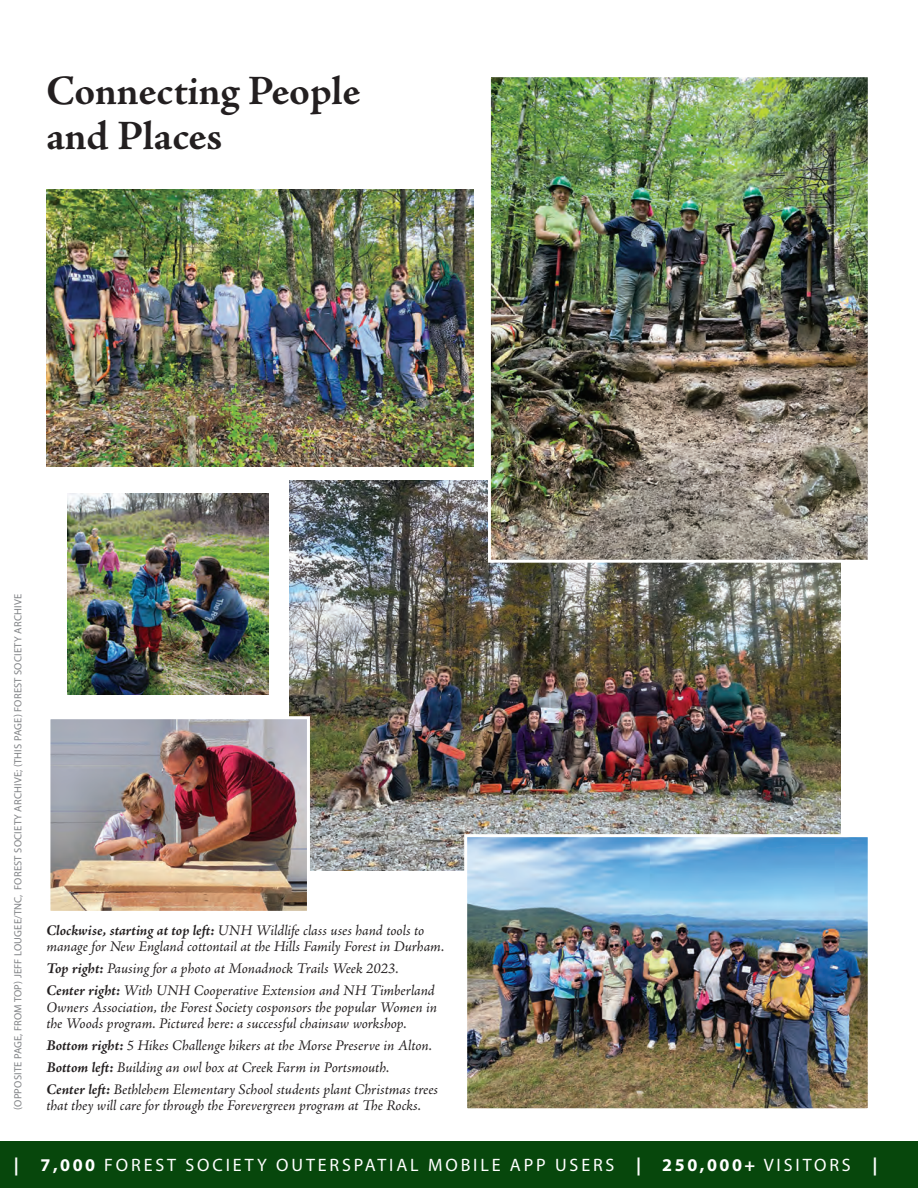
<style>
.page{position:relative;width:918px;height:1188px;background:#fff}
.page>*{position:absolute;margin:0;border:0;box-sizing:border-box;transform-origin:0 0}
.Page_head_-_Left{font:700 42px/45px "Adobe Jenson Pro";letter-spacing:-.005em;color:#231f20}
.t1{font:18px "Myriad Pro";letter-spacing:.16em;color:#fff}
.AR_Caption{font:italic 15px/16.5px "Adobe Jenson Pro";letter-spacing:-.005em;color:#231f20}
.Photo_credit{font:10.5px "Myriad Pro";letter-spacing:.02em;color:#808285}
.s1{font-weight:700}
</style>
<div class="page">
<div style="left:0;top:1141px;width:918px;height:47px;background:#07470c"></div>
<img style="left:289px;top:481px;width:551px;height:389px">
<img style="left:46px;top:189px;width:428px;height:277px">
<img style="left:492px;top:78px;width:375px;height:481px">
<div style="left:488px;top:74px;width:383px;height:489px;border:3px solid #fff"></div>
<img style="left:468px;top:838px;width:399px;height:269px">
<div style="left:464px;top:834px;width:407px;height:277px;border:3px solid #fff"></div>
<img style="left:68px;top:493px;width:201px;height:202px">
<img style="left:51px;top:720px;width:255px;height:190px">
<div style="left:47px;top:716px;width:263px;height:198px;border:3px solid #fff"></div>
<p class="Page_head_-_Left" style="left:46px;top:70px;width:316px">Connecting People and Places</p>
<p class="Photo_credit" style="left:11px;top:1110px;width:518px;rotate:-90deg">(OPPOSITE PAGE, FROM TOP) JEFF LOUGEE/TNC, FOREST SOCIETY ARCHIVE; (THIS PAGE) FOREST SOCIETY ARCHIVE</p>
<p class="AR_Caption" style="left:46px;top:923px;width:399px"><span class="s1">Clockwise, starting at top left:</span> UNH Wildlife class uses hand tools to manage for New England cottontail at the Hills Family Forest in Durham.</p>
<p class="AR_Caption" style="left:46px;top:961px;width:354px"><span class="s1">Top right:</span> Pausing for a photo at Monadnock Trails Week 2023.</p>
<p class="AR_Caption" style="left:46px;top:983px;width:392px"><span class="s1">Center right:</span> With UNH Cooperative Extension and NH Timberland<br>Owners Association, the Forest Society cosponsors the popular Women in the Woods program. Pictured here: a successful chainsaw workshop.</p>
<p class="AR_Caption" style="left:46px;top:1038px;width:387px"><span class="s1">Bottom right:</span> 5 Hikes Challenge hikers at the Morse Preserve in Alton.</p>
<p class="AR_Caption" style="left:46px;top:1060px;width:344px"><span class="s1">Bottom left:</span> Building an owl box at Creek Farm in Portsmouth.</p>
<p class="AR_Caption" style="left:46px;top:1082px;width:393px"><span class="s1">Center left:</span> Bethlehem Elementary School students plant Christmas trees that they will care for through the Forevergreen program at The Rocks.</p>
<p class="t1" style="left:14px;top:1154px;width:865px"><span class="s1">| 7,000</span> FOREST SOCIETY OUTERSPATIAL MOBILE APP USERS <span class="s1">| 250,000+</span> VISITORS <span class="s1">|</span></p>
</div>
